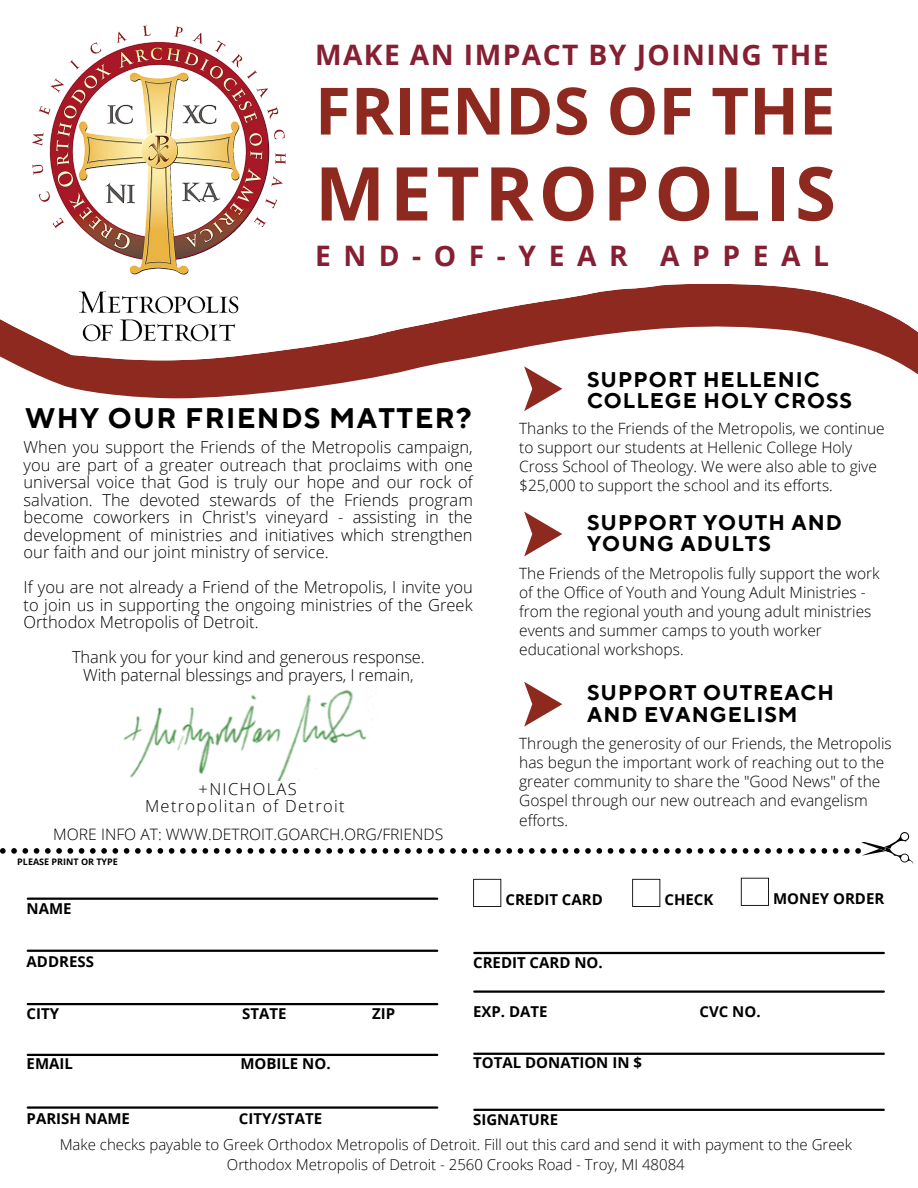
<style>
.page{position:relative;width:918px;height:1188px;background:#fff}
.page>*{position:absolute;margin:0;border:0;box-sizing:border-box;transform-origin:0 0}
.t1{font:700 74.25px "Open Sans";letter-spacing:.07em;color:#8e291f}
.t2{font:700 65.25px "Open Sans";color:#8e291f}
.t3{font:700 28.2px "Open Sans";letter-spacing:.05em;color:#851f31}
.t4{font:700 28.2px "TT Norms Pro";letter-spacing:.05em;color:#000}
.t5{font:700 28.2px "Open Sans";letter-spacing:.445em;color:#851f31}
.t6{font:700 21.15px/21.1px "TT Norms Pro";letter-spacing:.05em;color:#000}
.t7{font:300 16.5px/17.5px "Open Sans";color:#000;text-align:justify}
.t8{font:300 16.5px/17px "Open Sans";letter-spacing:.08em;color:#000;text-align:center}
.t9{font:300 15.75px "Open Sans";color:#000}
.t10{font:300 15.45px/19.2px "Open Sans";color:#000}
.t11{font:300 15px/20.2px "Open Sans";color:#000;text-align:center}
.t12{font:700 15px "Open Sans";color:#000}
.t13{font:700 9px "Open Sans";color:#000}
</style>
<div class="page">
<svg style="left:49px;top:380px;width:514px;height:19px"></svg>
<svg style="left:0;top:284px;width:918px;height:96px"></svg>
<img style="left:24px;top:25px;width:271px;height:333px">
<svg style="left:0;top:832px;width:913px;height:32px"></svg>
<hr style="left:474px;top:990px;width:410px;height:3px;background:#000">
<hr style="left:28px;top:898px;width:409px;height:2px;background:#000">
<hr style="left:28px;top:950px;width:409px;height:2px;background:#000">
<hr style="left:28px;top:1003px;width:409px;height:2px;background:#000">
<hr style="left:28px;top:1054px;width:409px;height:2px;background:#000">
<hr style="left:28px;top:1106px;width:409px;height:3px;background:#000">
<hr style="left:474px;top:952px;width:410px;height:2px;background:#000">
<hr style="left:474px;top:1053px;width:410px;height:2px;background:#000">
<hr style="left:474px;top:1109px;width:410px;height:2px;background:#000">
<svg style="left:473px;top:879px;width:28px;height:28px"></svg>
<svg style="left:632px;top:879px;width:28px;height:28px"></svg>
<svg style="left:741px;top:878px;width:28px;height:28px"></svg>
<svg style="left:524px;top:366px;width:38px;height:45px"></svg>
<svg style="left:524px;top:512px;width:38px;height:44px"></svg>
<svg style="left:524px;top:682px;width:38px;height:45px"></svg>
<img style="left:123px;top:690px;width:244px;height:91px">
<h3 class="t3" style="left:315px;top:35px;width:515px">MAKE AN IMPACT BY JOINING THE</h3>
<h2 class="t2" style="left:315px;top:65px;width:522px">FRIENDS OF THE</h2>
<h1 class="t1" style="left:315px;top:141px;width:522px">METROPOLIS</h1>
<h3 class="t5" style="left:315px;top:235px;width:516px">END-OF-YEAR APPEAL</h3>
<h3 class="t4" style="left:25px;top:401px;width:448px">WHY OUR FRIENDS MATTER?</h3>
<p class="t7" style="left:24px;top:438px;width:451px">When you support the Friends of the Metropolis campaign, you are part of a greater outreach that proclaims with one universal voice that God is truly our hope and our rock of salvation. The devoted stewards of the Friends program become coworkers in Christ's vineyard - assisting in the development of ministries and initiatives which strengthen our faith and our joint ministry of service.</p>
<p class="t7" style="left:24px;top:578px;width:451px">If you are not already a Friend of the Metropolis, I invite you to join us in supporting the ongoing ministries of the Greek Orthodox Metropolis of Detroit.</p>
<p class="t7" style="left:72px;top:648px;width:354px;text-align:center">Thank you for your kind and generous response.<br>With paternal blessings and prayers, I remain,</p>
<p class="t8" style="left:145px;top:780px;width:201px">+NICHOLAS<br>Metropolitan of Detroit</p>
<p class="t9" style="left:53px;top:823px;width:392px">MORE INFO AT: WWW.DETROIT.GOARCH.ORG/FRIENDS</p>
<p class="t13" style="left:17px;top:855px;width:102px">PLEASE PRINT OR TYPE</p>
<p class="t12" style="left:27px;top:898px;width:47px">NAME</p>
<p class="t6" style="left:587px;top:370px;width:266px">SUPPORT HELLENIC<br>COLLEGE HOLY CROSS</p>
<p class="t10" style="left:519px;top:418px;width:367px">Thanks to the Friends of the Metropolis, we continue to support our students at Hellenic College Holy Cross School of Theology. We were also able to give $25,000 to support the school and its efforts.</p>
<p class="t6" style="left:587px;top:513px;width:256px">SUPPORT YOUTH AND<br>YOUNG ADULTS</p>
<p class="t10" style="left:519px;top:563px;width:362px">The Friends of the Metropolis fully support the work of the Office of Youth and Young Adult Ministries - from the regional youth and young adult ministries events and summer camps to youth worker educational workshops.</p>
<p class="t6" style="left:587px;top:683px;width:248px">SUPPORT OUTREACH<br>AND EVANGELISM</p>
<p class="t10" style="left:519px;top:733px;width:374px">Through the generosity of our Friends, the Metropolis has begun the important work of reaching out to the greater community to share the "Good News" of the Gospel through our new outreach and evangelism efforts.</p>
<p class="t12" style="left:505px;top:889px;width:99px">CREDIT CARD</p>
<p class="t12" style="left:665px;top:889px;width:50px">CHECK</p>
<p class="t12" style="left:773px;top:888px;width:113px">MONEY ORDER</p>
<p class="t12" style="left:27px;top:951px;width:69px">ADDRESS</p>
<p class="t12" style="left:27px;top:1003px;width:34px">CITY</p>
<p class="t12" style="left:242px;top:1003px;width:46px">STATE</p>
<p class="t12" style="left:372px;top:1003px;width:25px">ZIP</p>
<p class="t12" style="left:27px;top:1053px;width:48px">EMAIL</p>
<p class="t12" style="left:240px;top:1053px;width:92px">MOBILE NO.</p>
<p class="t12" style="left:27px;top:1108px;width:105px">PARISH NAME</p>
<p class="t12" style="left:239px;top:1108px;width:85px">CITY/STATE</p>
<p class="t12" style="left:473px;top:952px;width:131px">CREDIT CARD NO.</p>
<p class="t12" style="left:473px;top:1001px;width:76px">EXP. DATE</p>
<p class="t12" style="left:700px;top:1001px;width:63px">CVC NO.</p>
<p class="t12" style="left:473px;top:1052px;width:170px">TOTAL DONATION IN $</p>
<p class="t12" style="left:473px;top:1109px;width:86px">SIGNATURE</p>
<p class="t11" style="left:60px;top:1134px;width:794px">Make checks payable to Greek Orthodox Metropolis of Detroit. Fill out this card and send it with payment to the Greek<br>Orthodox Metropolis of Detroit - 2560 Crooks Road - Troy, MI 48084</p>
</div>
